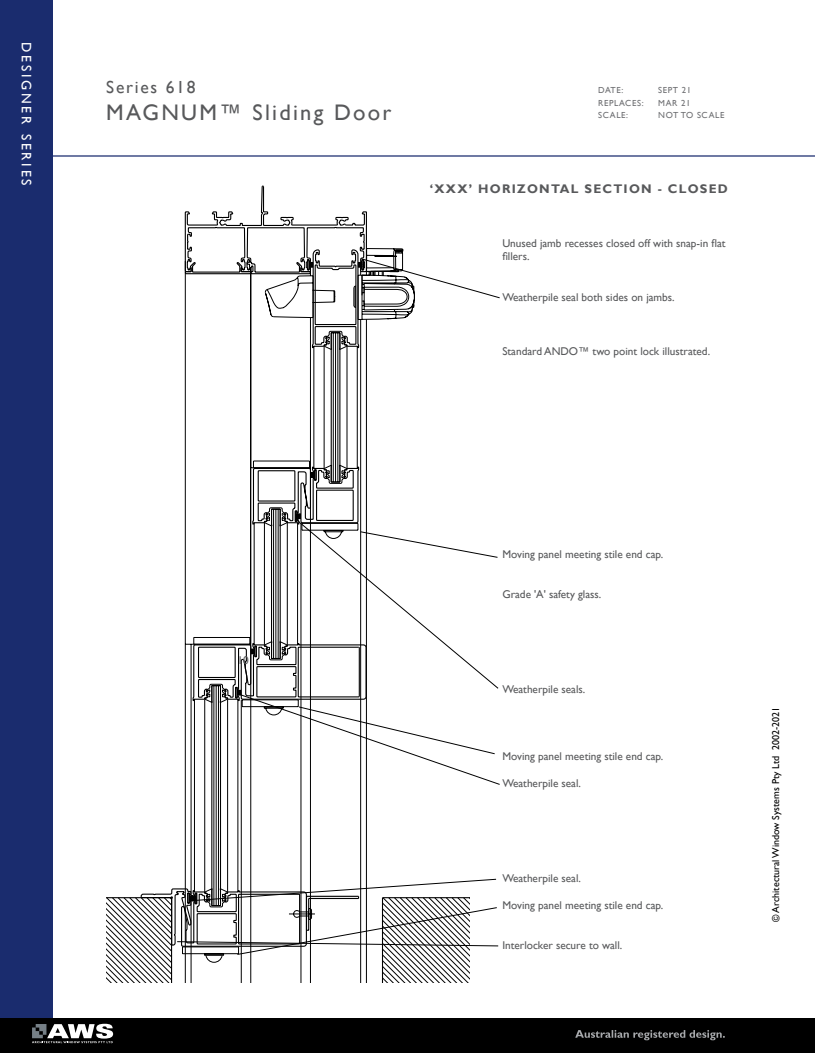
<style>
.page{position:relative;width:815px;height:1053px;background:#fff}
.page>*{position:absolute;margin:0;border:0;box-sizing:border-box;transform-origin:0 0}
.t1{font:22.5px "Gill Sans";letter-spacing:.1em;color:#58595b}
.t2{font:17.5px "Gill Sans";letter-spacing:.1em;color:#58595b}
.t3{font:13.75px "Gill Sans";letter-spacing:.2em;color:#fff}
.t4{font:700 12.5px "Gill Sans";letter-spacing:.1em;color:#58595b}
.t5{font:11.25px/13.5px "Gill Sans";color:#58595b}
.t6{font:10px "Gill Sans";color:#000}
.t7{font:8.75px "Gill Sans";letter-spacing:.07em;color:#6d6e71}
</style>
<div class="page">
<div style="left:0;top:0;width:53px;height:1052px;background:#1a2c6e"></div>
<div style="left:0;top:1018px;width:815px;height:34px;background:#000"></div>
<hr style="left:43px;top:155px;width:772px;height:2px;background:#1a2c6e">
<svg style="left:368px;top:298px;width:47px;height:22px"></svg>
<svg style="left:250px;top:298px;width:118px;height:168px"></svg>
<svg style="left:184px;top:466px;width:183px;height:176px"></svg>
<svg style="left:184px;top:642px;width:183px;height:236px"></svg>
<svg style="left:184px;top:185px;width:316px;height:113px"></svg>
<svg style="left:295px;top:518px;width:204px;height:170px"></svg>
<svg style="left:241px;top:694px;width:259px;height:90px"></svg>
<svg style="left:106px;top:878px;width:393px;height:103px"></svg>
<p class="t3" style="left:34px;top:42px;width:145px;rotate:90deg">DESIGNER SERIES</p>
<h2 class="t2" style="left:106px;top:77px;width:91px">Series 618</h2>
<h1 class="t1" style="left:106px;top:100px;width:287px">MAGNUM™ Sliding Door</h1>
<p class="t7" style="left:598px;top:85px;width:27px">DATE:</p>
<p class="t7" style="left:658px;top:85px;width:34px">SEPT 21</p>
<p class="t7" style="left:598px;top:97px;width:47px">REPLACES:</p>
<p class="t7" style="left:658px;top:97px;width:34px">MAR 21</p>
<p class="t7" style="left:598px;top:110px;width:31px">SCALE:</p>
<p class="t7" style="left:658px;top:110px;width:68px">NOT TO SCALE</p>
<p class="t4" style="left:430px;top:181px;width:299px">‘XXX’ HORIZONTAL SECTION - CLOSED</p>
<p class="t5" style="left:502px;top:236px;width:225px">Unused jamb recesses closed off with snap-in flat fillers.</p>
<p class="t5" style="left:502px;top:290px;width:174px">Weatherpile seal both sides on jambs.</p>
<p class="t5" style="left:502px;top:344px;width:209px">Standard ANDO™ two point lock illustrated.</p>
<p class="t5" style="left:237px;top:653px;width:13px">10</p>
<p class="t5" style="left:502px;top:547px;width:162px">Moving panel meeting stile end cap.</p>
<p class="t5" style="left:502px;top:587px;width:100px">Grade 'A' safety glass.</p>
<p class="t5" style="left:502px;top:682px;width:84px">Weatherpile seals.</p>
<p class="t5" style="left:502px;top:749px;width:162px">Moving panel meeting stile end cap.</p>
<p class="t5" style="left:502px;top:776px;width:80px">Weatherpile seal.</p>
<p class="t5" style="left:502px;top:871px;width:80px">Weatherpile seal.</p>
<p class="t5" style="left:502px;top:898px;width:162px">Moving panel meeting stile end cap.</p>
<p class="t5" style="left:502px;top:938px;width:122px">Interlocker secure to wall.</p>
<p class="t6" style="left:770px;top:921px;width:216px;rotate:-90deg">© Architectural Window Systems Pty Ltd 2002-2021</p>
</div>
